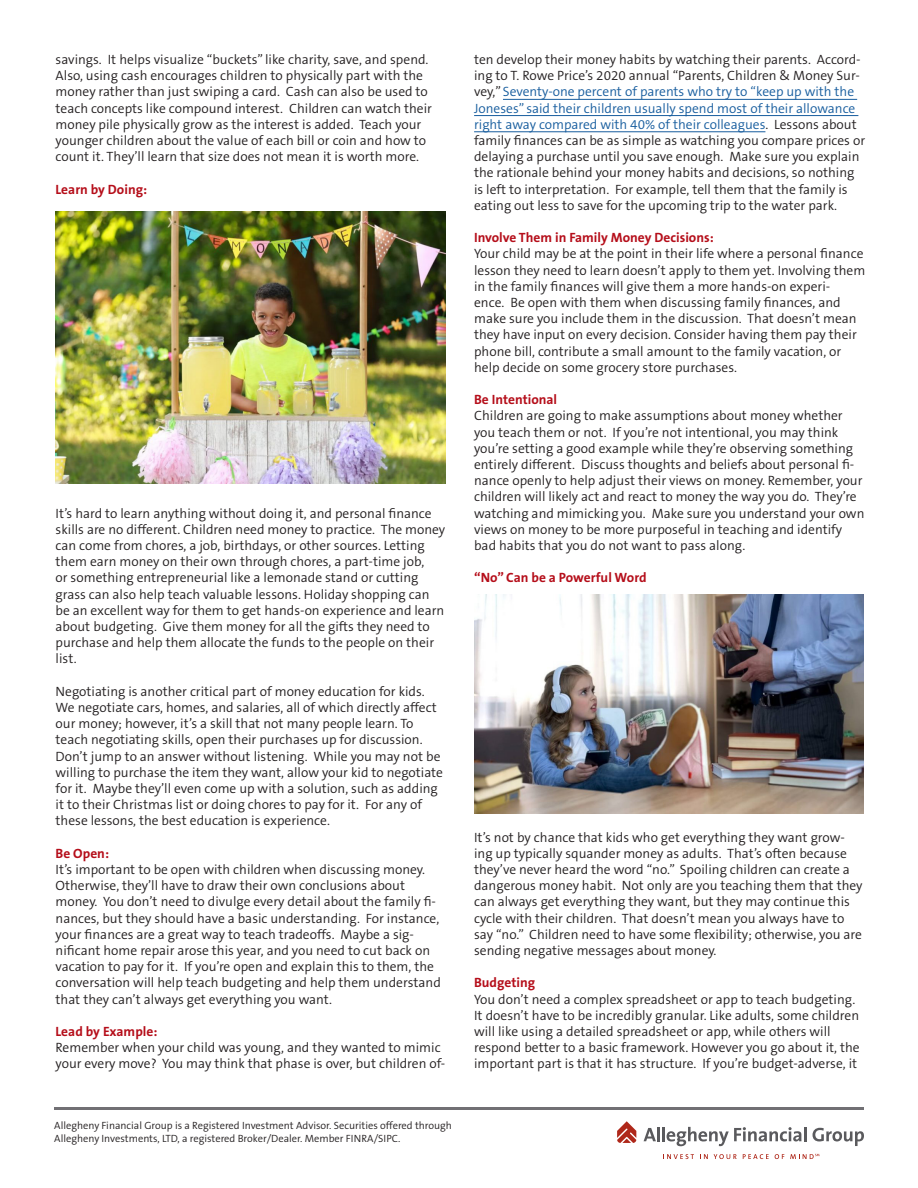
<style>
.page{position:relative;width:918px;height:1188px;background:#fff}
.page>*{position:absolute;margin:0;border:0;box-sizing:border-box;transform-origin:0 0}
.t1{font:300 13.5px/16.2px "The Sans B4";color:#231f20}
.t2{font:700 13.5px "The Sans B7";color:#b50e1a}
.t3{font:300 10.5px/12.6px "The Sans B4";color:#231f20}
.s1{color:#175d9e}
</style>
<div class="page">
<hr style="left:54px;top:1107px;width:810px;height:3px;background:#717074">
<svg style="left:644px;top:1128px;width:12px;height:13px"></svg>
<hr style="left:657px;top:1127px;width:3px;height:14px;background:#5a5a5d">
<hr style="left:662px;top:1127px;width:3px;height:14px;background:#5a5a5d">
<svg style="left:667px;top:1127px;width:134px;height:19px"></svg>
<hr style="left:804px;top:1127px;width:3px;height:14px;background:#5a5a5d">
<svg style="left:813px;top:1128px;width:51px;height:18px"></svg>
<svg style="left:617px;top:1121px;width:19px;height:22px"></svg>
<svg style="left:663px;top:1154px;width:31px;height:5px"></svg>
<svg style="left:700px;top:1154px;width:8px;height:5px"></svg>
<svg style="left:714px;top:1154px;width:23px;height:5px"></svg>
<svg style="left:743px;top:1154px;width:26px;height:5px"></svg>
<svg style="left:775px;top:1154px;width:9px;height:5px"></svg>
<svg style="left:790px;top:1154px;width:29px;height:5px"></svg>
<hr style="left:503px;top:99px;width:354px;height:1px;background:#175d9e">
<hr style="left:474px;top:115px;width:384px;height:1px;background:#175d9e">
<hr style="left:474px;top:131px;width:291px;height:1px;background:#175d9e">
<img style="left:56px;top:212px;width:390px;height:271px">
<img style="left:474px;top:594px;width:390px;height:219px">
<p class="t1" style="left:56px;top:52px;width:378px">savings. It helps visualize “buckets” like charity, save, and spend.<br>Also, using cash encourages children to physically part with the money rather than just swiping a card. Cash can also be used to teach concepts like compound interest. Children can watch their money pile physically grow as the interest is added. Teach your younger children about the value of each bill or coin and how to count it. They’ll learn that size does not mean it is worth more.</p>
<p class="t2" style="left:56px;top:182px;width:93px">Learn by Doing:</p>
<p class="t1" style="left:56px;top:505px;width:391px">It’s hard to learn anything without doing it, and personal finance skills are no different. Children need money to practice. The money can come from chores, a job, birthdays, or other sources. Letting them earn money on their own through chores, a part-time job,<br>or something entrepreneurial like a lemonade stand or cutting grass can also help teach valuable lessons. Holiday shopping can be an excellent way for them to get hands-on experience and learn about budgeting. Give them money for all the gifts they need to purchase and help them allocate the funds to the people on their list.</p>
<p class="t1" style="left:56px;top:684px;width:389px">Negotiating is another critical part of money education for kids.<br>We negotiate cars, homes, and salaries, all of which directly affect our money; however, it’s a skill that not many people learn. To teach negotiating skills, open their purchases up for discussion.<br>Don’t jump to an answer without listening. While you may not be willing to purchase the item they want, allow your kid to negotiate for it. Maybe they’ll even come up with a solution, such as adding it to their Christmas list or doing chores to pay for it. For any of these lessons, the best education is experience.</p>
<p class="t2" style="left:56px;top:846px;width:55px">Be Open:</p>
<p class="t1" style="left:56px;top:862px;width:387px">It’s important to be open with children when discussing money.<br>Otherwise, they’ll have to draw their own conclusions about money. You don’t need to divulge every detail about the family fi&shy;nances, but they should have a basic understanding. For instance, your finances are a great way to teach tradeoffs. Maybe a sig&shy;nificant home repair arose this year, and you need to cut back on vacation to pay for it. If you’re open and explain this to them, the conversation will help teach budgeting and help them understand that they can’t always get everything you want.</p>
<p class="t2" style="left:56px;top:1024px;width:103px">Lead by Example:</p>
<p class="t1" style="left:56px;top:1040px;width:391px">Remember when your child was young, and they wanted to mimic your every move? You may think that phase is over, but children of-</p>
<p class="t3" style="left:54px;top:1120px;width:399px">Allegheny Financial Group is a Registered Investment Advisor. Securities offered through<br>Allegheny Investments, LTD, a registered Broker/Dealer. Member FINRA/SIPC.</p>
<p class="t1" style="left:474px;top:52px;width:393px">ten develop their money habits by watching their parents. Accord&shy;ing to T. Rowe Price’s 2020 annual “Parents, Children &amp; Money Sur&shy;vey,” <span class="s1">Seventy-one percent of parents who try to “keep up with the Joneses” said their children usually spend most of their allowance right away compared with 40% of their colleagues</span>. Lessons about family finances can be as simple as watching you compare prices or delaying a purchase until you save enough. Make sure you explain the rationale behind your money habits and decisions, so nothing is left to interpretation. For example, tell them that the family is eating out less to save for the upcoming trip to the water park.</p>
<p class="t2" style="left:474px;top:230px;width:241px">Involve Them in Family Money Decisions:</p>
<p class="t1" style="left:474px;top:246px;width:393px">Your child may be at the point in their life where a personal finance lesson they need to learn doesn’t apply to them yet. Involving them in the family finances will give them a more hands-on experi-<br>ence. Be open with them when discussing family finances, and make sure you include them in the discussion. That doesn’t mean they have input on every decision. Consider having them pay their phone bill, contribute a small amount to the family vacation, or help decide on some grocery store purchases.</p>
<p class="t2" style="left:474px;top:392px;width:85px">Be Intentional</p>
<p class="t1" style="left:474px;top:408px;width:392px">Children are going to make assumptions about money whether you teach them or not. If you’re not intentional, you may think you’re setting a good example while they’re observing something entirely different. Discuss thoughts and beliefs about personal fi&shy;nance openly to help adjust their views on money. Remember, your children will likely act and react to money the way you do. They’re watching and mimicking you. Make sure you understand your own views on money to be more purposeful in teaching and identify bad habits that you do not want to pass along.</p>
<p class="t2" style="left:474px;top:571px;width:174px">“No” Can be a Powerful Word</p>
<p class="t1" style="left:474px;top:829px;width:390px">It’s not by chance that kids who get everything they want grow&shy;ing up typically squander money as adults. That’s often because they’ve never heard the word “no.” Spoiling children can create a dangerous money habit. Not only are you teaching them that they can always get everything they want, but they may continue this cycle with their children. That doesn’t mean you always have to say “no.” Children need to have some flexibility; otherwise, you are sending negative messages about money.</p>
<p class="t2" style="left:474px;top:976px;width:62px">Budgeting</p>
<p class="t1" style="left:474px;top:991px;width:387px">You don’t need a complex spreadsheet or app to teach budgeting.<br>It doesn’t have to be incredibly granular. Like adults, some children will like using a detailed spreadsheet or app, while others will respond better to a basic framework. However you go about it, the important part is that it has structure. If you’re budget-adverse, it</p>
</div>
